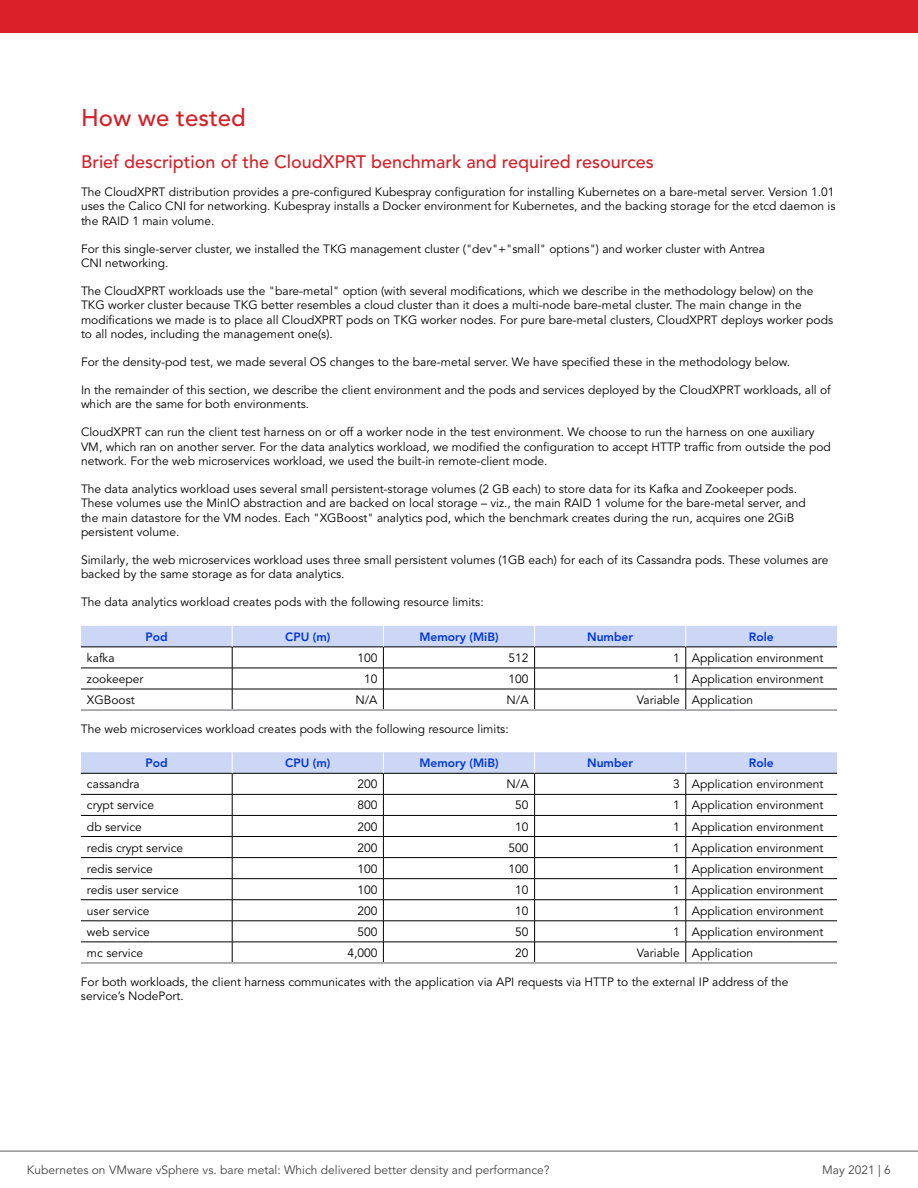
<style>
.page{position:relative;width:918px;height:1188px;background:#fff}
.page>*{position:absolute;margin:0;border:0;box-sizing:border-box;transform-origin:0 0}
.t1{font:500 24px "Avenir LT Pro";color:#d2232a}
.t2{font:500 18px "Avenir LT Pro";color:#d2232a}
.t3{font:12px/14.4px "Avenir LT Pro";color:#000}
.t4{font:12px "Avenir LT Pro";color:#464547}
.t5{font:800 12px "Avenir LT Pro";color:#0035d3}
</style>
<div class="page">
<hr style="left:81px;top:709px;width:151px;height:2px;background:#939598">
<hr style="left:232px;top:709px;width:151px;height:2px;background:#939598">
<hr style="left:383px;top:709px;width:152px;height:2px;background:#939598">
<hr style="left:535px;top:709px;width:151px;height:2px;background:#939598">
<hr style="left:686px;top:709px;width:151px;height:2px;background:#939598">
<svg style="left:81px;top:626px;width:756px;height:83px"></svg>
<hr style="left:81px;top:962px;width:151px;height:2px;background:#939598">
<hr style="left:232px;top:962px;width:151px;height:2px;background:#939598">
<hr style="left:383px;top:962px;width:152px;height:2px;background:#939598">
<hr style="left:535px;top:962px;width:151px;height:2px;background:#939598">
<hr style="left:686px;top:962px;width:151px;height:2px;background:#939598">
<svg style="left:81px;top:752px;width:756px;height:210px"></svg>
<hr style="left:0;top:1151px;width:918px;height:1px;background:#616264">
<div style="left:0;top:0;width:918px;height:32px;background:#da2128"></div>
<h1 class="t1" style="left:81px;top:104px;width:166px">How we tested</h1>
<h2 class="t2" style="left:81px;top:151px;width:574px">Brief description of the CloudXPRT benchmark and required resources</h2>
<p class="t3" style="left:81px;top:185px;width:756px;text-align:justify">The CloudXPRT distribution provides a pre-configured Kubespray configuration for installing Kubernetes on a bare-metal server. Version 1.01 uses the Calico CNI for networking. Kubespray installs a Docker environment for Kubernetes, and the backing storage for the etcd daemon is the RAID 1 main volume.</p>
<p class="t3" style="left:81px;top:241px;width:686px">For this single-server cluster, we installed the TKG management cluster ("dev"+"small" options") and worker cluster with Antrea<br>CNI networking.</p>
<p class="t3" style="left:81px;top:284px;width:754px">The CloudXPRT workloads use the "bare-metal" option (with several modifications, which we describe in the methodology below) on the TKG worker cluster because TKG better resembles a cloud cluster than it does a multi-node bare-metal cluster. The main change in the modifications we made is to place all CloudXPRT pods on TKG worker nodes. For pure bare-metal clusters, CloudXPRT deploys worker pods to all nodes, including the management one(s).</p>
<p class="t3" style="left:81px;top:355px;width:711px">For the density-pod test, we made several OS changes to the bare-metal server. We have specified these in the methodology below.</p>
<p class="t3" style="left:81px;top:383px;width:751px">In the remainder of this section, we describe the client environment and the pods and services deployed by the CloudXPRT workloads, all of which are the same for both environments.</p>
<p class="t3" style="left:81px;top:425px;width:751px">CloudXPRT can run the client test harness on or off a worker node in the test environment. We choose to run the harness on one auxiliary<br>VM, which ran on another server. For the data analytics workload, we modified the configuration to accept HTTP traffic from outside the pod network. For the web microservices workload, we used the built-in remote-client mode.</p>
<p class="t3" style="left:81px;top:482px;width:726px">The data analytics workload uses several small persistent-storage volumes (2 GB each) to store data for its Kafka and Zookeeper pods.<br>These volumes use the MinIO abstraction and are backed on local storage – viz., the main RAID 1 volume for the bare-metal server, and the main datastore for the VM nodes. Each "XGBoost" analytics pod, which the benchmark creates during the run, acquires one 2GiB persistent volume.</p>
<p class="t3" style="left:81px;top:553px;width:749px">Similarly, the web microservices workload uses three small persistent volumes (1GB each) for each of its Cassandra pods. These volumes are backed by the same storage as for data analytics.</p>
<p class="t3" style="left:81px;top:595px;width:404px">The data analytics workload creates pods with the following resource limits:</p>
<p class="t5" style="left:145px;top:630px;width:24px">Pod</p>
<p class="t5" style="left:285px;top:630px;width:47px">CPU (m)</p>
<p class="t5" style="left:419px;top:630px;width:81px">Memory (MiB)</p>
<p class="t5" style="left:587px;top:630px;width:47px">Number</p>
<p class="t5" style="left:749px;top:630px;width:26px">Role</p>
<p class="t3" style="left:87px;top:651px;width:29px">kafka</p>
<p class="t3" style="left:357px;top:651px;width:22px">100</p>
<p class="t3" style="left:509px;top:651px;width:22px">512</p>
<p class="t3" style="left:673px;top:651px;width:152px">1 Application environment</p>
<p class="t3" style="left:87px;top:672px;width:58px">zookeeper</p>
<p class="t3" style="left:364px;top:672px;width:15px">10</p>
<p class="t3" style="left:509px;top:672px;width:22px">100</p>
<p class="t3" style="left:673px;top:672px;width:152px">1 Application environment</p>
<p class="t3" style="left:87px;top:693px;width:49px">XGBoost</p>
<p class="t3" style="left:355px;top:693px;width:24px">N/A</p>
<p class="t3" style="left:507px;top:693px;width:24px">N/A</p>
<p class="t3" style="left:637px;top:693px;width:118px">Variable Application</p>
<p class="t3" style="left:81px;top:722px;width:429px">The web microservices workload creates pods with the following resource limits:</p>
<p class="t5" style="left:145px;top:756px;width:24px">Pod</p>
<p class="t5" style="left:285px;top:756px;width:47px">CPU (m)</p>
<p class="t5" style="left:419px;top:756px;width:81px">Memory (MiB)</p>
<p class="t5" style="left:587px;top:756px;width:47px">Number</p>
<p class="t5" style="left:749px;top:756px;width:26px">Role</p>
<p class="t3" style="left:87px;top:777px;width:54px">cassandra</p>
<p class="t3" style="left:357px;top:777px;width:22px">200</p>
<p class="t3" style="left:507px;top:777px;width:24px">N/A</p>
<p class="t3" style="left:673px;top:777px;width:152px">3 Application environment</p>
<p class="t3" style="left:87px;top:798px;width:69px">crypt service</p>
<p class="t3" style="left:357px;top:798px;width:22px">800</p>
<p class="t3" style="left:515px;top:798px;width:15px">50</p>
<p class="t3" style="left:673px;top:798px;width:152px">1 Application environment</p>
<p class="t3" style="left:87px;top:819px;width:56px">db service</p>
<p class="t3" style="left:357px;top:819px;width:22px">200</p>
<p class="t3" style="left:515px;top:819px;width:15px">10</p>
<p class="t3" style="left:673px;top:819px;width:152px">1 Application environment</p>
<p class="t3" style="left:87px;top:840px;width:98px">redis crypt service</p>
<p class="t3" style="left:357px;top:840px;width:22px">200</p>
<p class="t3" style="left:509px;top:840px;width:22px">500</p>
<p class="t3" style="left:673px;top:840px;width:152px">1 Application environment</p>
<p class="t3" style="left:87px;top:862px;width:67px">redis service</p>
<p class="t3" style="left:357px;top:862px;width:22px">100</p>
<p class="t3" style="left:509px;top:862px;width:22px">100</p>
<p class="t3" style="left:673px;top:862px;width:152px">1 Application environment</p>
<p class="t3" style="left:87px;top:883px;width:93px">redis user service</p>
<p class="t3" style="left:357px;top:883px;width:22px">100</p>
<p class="t3" style="left:515px;top:883px;width:15px">10</p>
<p class="t3" style="left:673px;top:883px;width:152px">1 Application environment</p>
<p class="t3" style="left:87px;top:904px;width:64px">user service</p>
<p class="t3" style="left:357px;top:904px;width:22px">200</p>
<p class="t3" style="left:515px;top:904px;width:15px">10</p>
<p class="t3" style="left:673px;top:904px;width:152px">1 Application environment</p>
<p class="t3" style="left:87px;top:925px;width:64px">web service</p>
<p class="t3" style="left:357px;top:925px;width:22px">500</p>
<p class="t3" style="left:515px;top:925px;width:15px">50</p>
<p class="t3" style="left:673px;top:925px;width:152px">1 Application environment</p>
<p class="t3" style="left:87px;top:946px;width:58px">mc service</p>
<p class="t3" style="left:347px;top:946px;width:32px">4,000</p>
<p class="t3" style="left:515px;top:946px;width:15px">20</p>
<p class="t3" style="left:637px;top:946px;width:118px">Variable Application</p>
<p class="t3" style="left:81px;top:974px;width:709px">For both workloads, the client harness communicates with the application via API requests via HTTP to the external IP address of the service’s NodePort.</p>
<p class="t4" style="left:27px;top:1163px;width:524px">Kubernetes on VMware vSphere vs. bare metal: Which delivered better density and performance?</p>
<p class="t4" style="left:822px;top:1163px;width:70px">May 2021 | 6</p>
</div>
